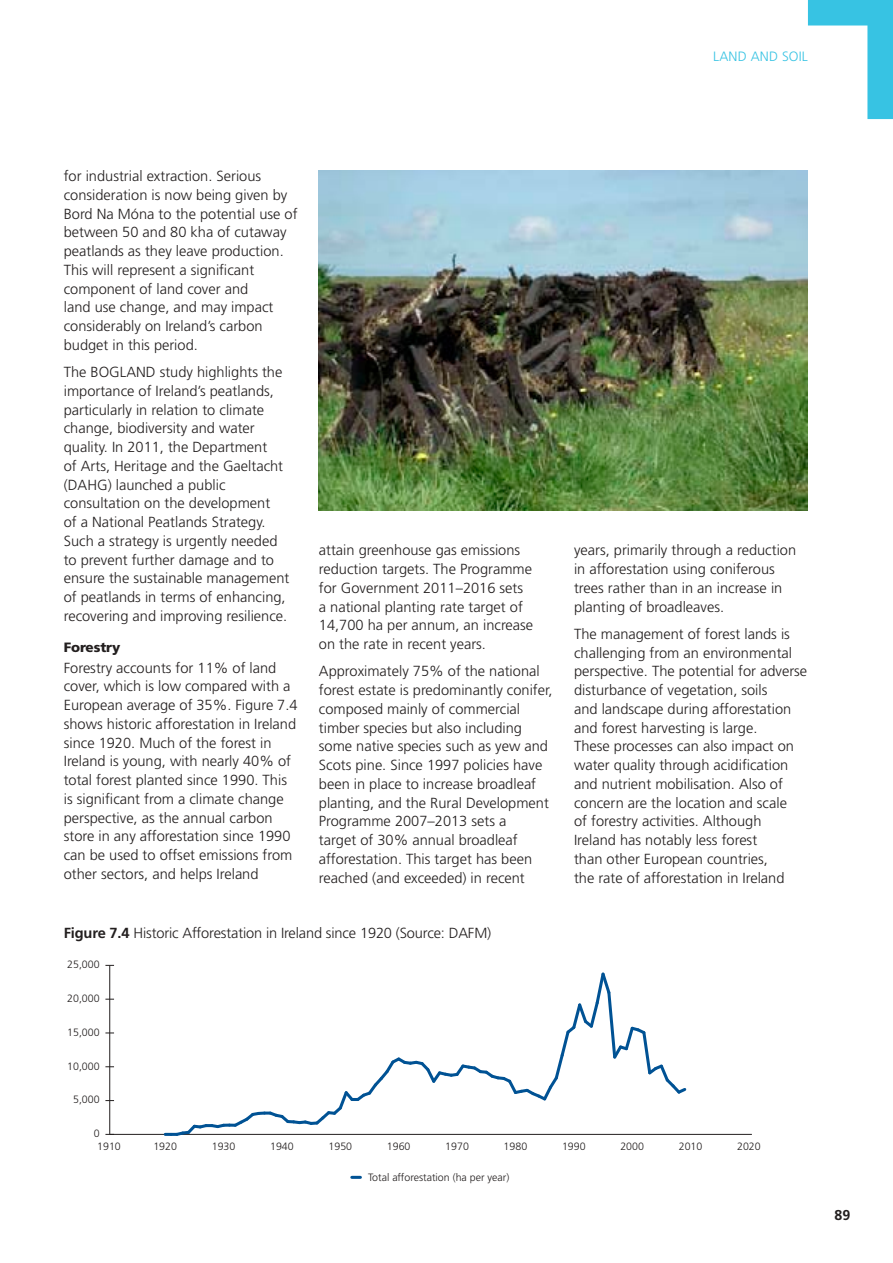
<style>
.page{position:relative;width:893px;height:1263px;background:#fff}
.page>*{position:absolute;margin:0;border:0;box-sizing:border-box;transform-origin:0 0}
.Body__2{font:300 14.7px/18.8px "Frutiger LT Std";color:#231f1f}
.Head_Fig{font:300 14.7px "Frutiger LT Std";letter-spacing:-.01em;color:#231f1f}
.t1{font:700 14.25px "Frutiger LT Std";color:#231f1f}
.t2{font:300 13.5px "Frutiger LT Std";color:#37c3e3}
.Body_H3{font:900 13.5px "Frutiger LT Std";letter-spacing:-.01em;color:#231f1f}
.t3{font:300 10.65px "Frutiger LT Std";color:#231f1f}
.s1{font-weight:700}
</style>
<div class="page">
<svg style="left:808px;top:0;width:85px;height:119px"></svg>
<img style="left:319px;top:170px;width:489px;height:340px">
<hr style="left:110px;top:1134px;width:642px;height:1px;background:#231f1f">
<hr style="left:109px;top:965px;width:1px;height:169px;background:#231f1f">
<svg style="left:165px;top:972px;width:524px;height:164px"></svg>
<svg style="left:352px;top:1176px;width:8px;height:3px"></svg>
<p class="t2" style="left:713px;top:49px;width:83px">Land and Soil</p>
<p class="Body__2" style="left:64px;top:167px;width:235px">for industrial extraction. Serious consideration is now being given by<br>Bord Na Móna to the potential use of between 50 and 80 kha of cutaway peatlands as they leave production.<br>This will represent a significant component of land cover and<br>land use change, and may impact considerably on Ireland’s carbon budget in this period.</p>
<p class="Body__2" style="left:64px;top:363px;width:227px">The BOGLAND study highlights the importance of Ireland’s peatlands, particularly in relation to climate change, biodiversity and water quality. In 2011, the Department<br>of Arts, Heritage and the Gaeltacht (DAHG) launched a public consultation on the development<br>of a National Peatlands Strategy.<br>Such a strategy is urgently needed to prevent further damage and to ensure the sustainable management of peatlands in terms of enhancing, recovering and improving resilience.</p>
<p class="Body_H3" style="left:64px;top:639px;width:58px">Forestry</p>
<p class="Body__2" style="left:64px;top:658px;width:235px">Forestry accounts for 11% of land cover, which is low compared with a European average of 35%. Figure 7.4 shows historic afforestation in Ireland since 1920. Much of the forest in Ireland is young, with nearly 40% of total forest planted since 1990. This is significant from a climate change perspective, as the annual carbon store in any afforestation since 1990 can be used to offset emissions from other sectors, and helps Ireland</p>
<p class="Body__2" style="left:319px;top:541px;width:216px">attain greenhouse gas emissions reduction targets. The Programme for Government 2011–2016 sets a national planting rate target of<br>14,700 ha per annum, an increase on the rate in recent years.</p>
<p class="Body__2" style="left:319px;top:662px;width:235px">Approximately 75% of the national forest estate is predominantly conifer, composed mainly of commercial timber species but also including some native species such as yew and Scots pine. Since 1997 policies have been in place to increase broadleaf planting, and the Rural Development Programme 2007–2013 sets a<br>target of 30% annual broadleaf afforestation. This target has been reached (and exceeded) in recent</p>
<p class="Head_Fig" style="left:64px;top:925px;width:429px"><span class="s1">Figure 7.4</span> Historic Afforestation in Ireland since 1920 (Source: DAFM)</p>
<p class="t3" style="left:67px;top:958px;width:34px">25,000</p>
<p class="t3" style="left:67px;top:992px;width:34px">20,000</p>
<p class="t3" style="left:67px;top:1026px;width:34px">15,000</p>
<p class="t3" style="left:67px;top:1060px;width:34px">10,000</p>
<p class="t3" style="left:73px;top:1094px;width:28px">5,000</p>
<p class="t3" style="left:94px;top:1127px;width:7px">0</p>
<p class="Body__2" style="left:574px;top:541px;width:224px">years, primarily through a reduction in afforestation using coniferous trees rather than in an increase in planting of broadleaves.</p>
<p class="Body__2" style="left:574px;top:624px;width:235px">The management of forest lands is challenging from an environmental perspective. The potential for adverse disturbance of vegetation, soils<br>and landscape during afforestation and forest harvesting is large.<br>These processes can also impact on water quality through acidification and nutrient mobilisation. Also of concern are the location and scale<br>of forestry activities. Although<br>Ireland has notably less forest<br>than other European countries,<br>the rate of afforestation in Ireland</p>
<p class="t3" style="left:97px;top:1141px;width:25px">1910</p>
<p class="t3" style="left:153px;top:1141px;width:25px">1920</p>
<p class="t3" style="left:212px;top:1141px;width:25px">1930</p>
<p class="t3" style="left:270px;top:1141px;width:25px">1940</p>
<p class="t3" style="left:329px;top:1141px;width:25px">1950</p>
<p class="t3" style="left:387px;top:1141px;width:25px">1960</p>
<p class="t3" style="left:445px;top:1141px;width:25px">1970</p>
<p class="t3" style="left:504px;top:1141px;width:25px">1980</p>
<p class="t3" style="left:562px;top:1141px;width:25px">1990</p>
<p class="t3" style="left:620px;top:1141px;width:25px">2000</p>
<p class="t3" style="left:679px;top:1141px;width:25px">2010</p>
<p class="t3" style="left:737px;top:1141px;width:25px">2020</p>
<p class="t3" style="left:368px;top:1171px;width:143px">Total afforestation (ha per year)</p>
<p class="t1" style="left:835px;top:1207px;width:17px">89</p>
</div>
